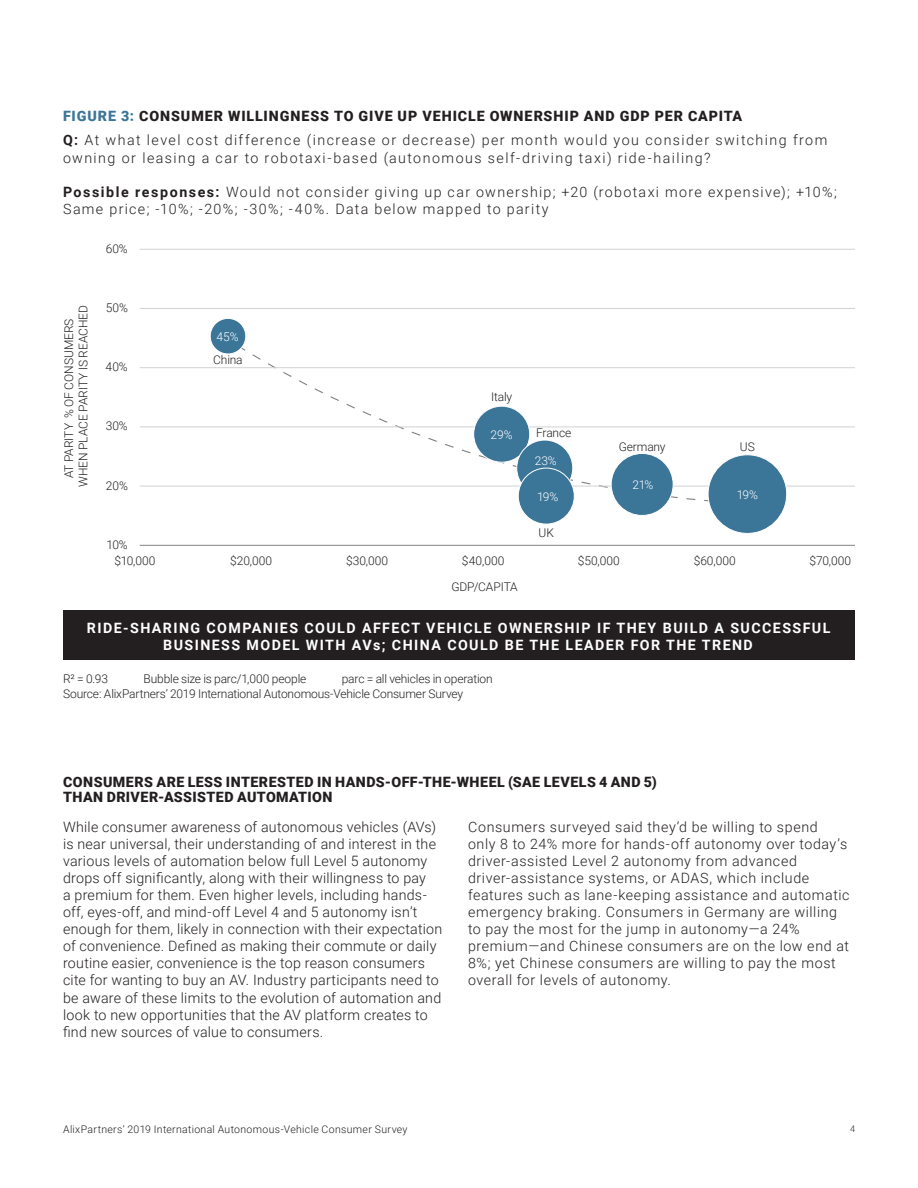
<style>
.page{position:relative;width:918px;height:1188px;background:#fff}
.page>*{position:absolute;margin:0;border:0;box-sizing:border-box;transform-origin:0 0}
.Body{font:300 14.25px/17.1px "Roboto";letter-spacing:.03em;color:#231f20}
.Body-2{font:300 14.25px/17.1px "Roboto";letter-spacing:.1em;color:#231f20}
.Body-3{font:300 14.25px/17.1px "Roboto";letter-spacing:.095em;color:#231f20}
.t1{font:700 14.25px/17.1px "Roboto";letter-spacing:.1em;color:#fff;text-align:center}
.Subheading_2{font:900 14.25px/14.2px "Roboto";letter-spacing:.04em;color:#231f20}
.Subheading_2-2{font:900 14.25px "Roboto";letter-spacing:.065em;color:#231f20}
.t2{font:300 12px/14.4px "Roboto";letter-spacing:-.01em;color:#231f20;text-align:center}
.t3{font:300 12px "Roboto";letter-spacing:-.02em;color:#fff}
.Body-4{font:300 10.5px "Roboto";letter-spacing:.03em;color:#231f20}
.t4{font:300 9px "Roboto";color:#231f20}
.s1{color:#3b7598}
.s2{font-weight:700}
</style>
<div class="page">
<svg style="left:251px;top:354px;width:450px;height:147px"></svg>
<hr style="left:140px;top:249px;width:715px;height:1px;background:#d1d2d4">
<hr style="left:140px;top:308px;width:715px;height:1px;background:#d1d2d4">
<hr style="left:140px;top:367px;width:715px;height:1px;background:#d1d2d4">
<hr style="left:140px;top:486px;width:715px;height:1px;background:#d1d2d4">
<hr style="left:140px;top:427px;width:715px;height:1px;background:#d1d2d4">
<hr style="left:140px;top:545px;width:715px;height:1px;background:#808285">
<div style="left:210px;top:318px;width:36px;height:36px;background:#3b7598;border-radius:50%"></div>
<div style="left:210px;top:318px;width:36px;height:36px;border:1px solid #fff;border-radius:50%"></div>
<div style="left:474px;top:406px;width:56px;height:56px;background:#3b7598;border-radius:50%"></div>
<div style="left:474px;top:406px;width:56px;height:56px;border:1px solid #fff;border-radius:50%"></div>
<div style="left:517px;top:440px;width:56px;height:56px;background:#3b7598;border-radius:50%"></div>
<div style="left:517px;top:440px;width:56px;height:56px;border:1px solid #fff;border-radius:50%"></div>
<div style="left:518px;top:468px;width:56px;height:56px;background:#3b7598;border-radius:50%"></div>
<div style="left:518px;top:468px;width:56px;height:56px;border:1px solid #fff;border-radius:50%"></div>
<div style="left:611px;top:453px;width:62px;height:62px;background:#3b7598;border-radius:50%"></div>
<div style="left:611px;top:453px;width:62px;height:63px;border:1px solid #fff;border-radius:50%"></div>
<div style="left:708px;top:455px;width:79px;height:78px;background:#3b7598;border-radius:50%"></div>
<div style="left:708px;top:455px;width:79px;height:79px;border:1px solid #fff;border-radius:50%"></div>
<div style="left:63px;top:610px;width:792px;height:50px;background:#231f20"></div>
<p class="Subheading_2-2" style="left:63px;top:106px;width:681px"><span class="s1">FIGURE 3:</span> CONSUMER WILLINGNESS TO GIVE UP VEHICLE OWNERSHIP AND GDP PER CAPITA</p>
<p class="Body-2" style="left:63px;top:131px;width:766px"><span class="s2">Q:</span> At what level cost difference (increase or decrease) per month would you consider switching from owning or leasing a car to robotaxi‑based (autonomous self‑driving taxi) ride‑hailing?</p>
<p class="Body-3" style="left:63px;top:183px;width:776px"><span class="s2">Possible responses:</span> Would not consider giving up car ownership; +20 (robotaxi more expensive); +10%;<br>Same price; ‑10%; ‑20%; ‑30%; ‑40%. Data below mapped to parity</p>
<p class="t2" style="left:106px;top:241px;width:24px">60%</p>
<p class="t2" style="left:61px;top:487px;width:183px;rotate:-90deg">AT PARITY % OF CONSUMERS<br>WHEN PLACE PARITY IS REACHED</p>
<p class="t2" style="left:106px;top:300px;width:24px">50%</p>
<p class="t2" style="left:106px;top:359px;width:24px">40%</p>
<p class="t2" style="left:106px;top:418px;width:24px">30%</p>
<p class="t2" style="left:106px;top:478px;width:23px">20%</p>
<p class="t2" style="left:106px;top:537px;width:23px">10%</p>
<p class="t2" style="left:114px;top:553px;width:43px">$10,000</p>
<p class="t3" style="left:217px;top:328px;width:24px">45%</p>
<p class="t2" style="left:213px;top:353px;width:31px">China</p>
<p class="t2" style="left:230px;top:553px;width:43px">$20,000</p>
<p class="t2" style="left:491px;top:389px;width:23px">Italy</p>
<p class="t3" style="left:491px;top:426px;width:24px">29%</p>
<p class="t2" style="left:536px;top:425px;width:37px">France</p>
<p class="t3" style="left:535px;top:452px;width:23px">23%</p>
<p class="t3" style="left:537px;top:488px;width:23px">19%</p>
<p class="t2" style="left:539px;top:525px;width:17px">UK</p>
<p class="t2" style="left:619px;top:439px;width:48px">Germany</p>
<p class="t2" style="left:740px;top:439px;width:16px">US</p>
<p class="t3" style="left:632px;top:476px;width:22px">21%</p>
<p class="t3" style="left:737px;top:487px;width:23px">19%</p>
<p class="t2" style="left:346px;top:553px;width:44px">$30,000</p>
<p class="t2" style="left:451px;top:547px;width:68px;line-height:25.8px">$40,000<br>GDP/CAPITA</p>
<p class="t2" style="left:578px;top:553px;width:44px">$50,000</p>
<p class="t2" style="left:694px;top:553px;width:44px">$60,000</p>
<p class="t2" style="left:810px;top:553px;width:43px">$70,000</p>
<p class="t1" style="left:87px;top:619px;width:745px">RIDE-SHARING COMPANIES COULD AFFECT VEHICLE OWNERSHIP IF THEY BUILD A SUCCESSFUL<br>BUSINESS MODEL WITH AVs; CHINA COULD BE THE LEADER FOR THE TREND</p>
<p class="t2" style="left:63px;top:671px;width:47px">R² = 0.93</p>
<p class="t2" style="left:342px;top:671px;width:152px">parc = all vehicles in operation</p>
<p class="t2" style="left:63px;top:671px;width:402px;line-height:14.9px;text-align:left;text-indent:81px">Bubble size is parc/1,000 people<br>Source: AlixPartners’ 2019 International Autonomous‑Vehicle Consumer Survey</p>
<p class="Subheading_2" style="left:63px;top:775px;width:595px">CONSUMERS ARE LESS INTERESTED IN HANDS-OFF-THE-WHEEL (SAE LEVELS 4 AND 5)<br>THAN DRIVER-ASSISTED AUTOMATION</p>
<p class="Body" style="left:63px;top:817px;width:381px">While consumer awareness of autonomous vehicles (AVs) is near universal, their understanding of and interest in the various levels of automation below full Level 5 autonomy drops off significantly, along with their willingness to pay<br>a premium for them. Even higher levels, including hands&shy;off, eyes-off, and mind-off Level 4 and 5 autonomy isn’t enough for them, likely in connection with their expectation of convenience. Defined as making their commute or daily routine easier, convenience is the top reason consumers cite for wanting to buy an AV. Industry participants need to be aware of these limits to the evolution of automation and look to new opportunities that the AV platform creates to find new sources of value to consumers.</p>
<p class="Body" style="left:468px;top:817px;width:383px">Consumers surveyed said they’d be willing to spend<br>only 8 to 24% more for hands-off autonomy over today’s driver-assisted Level 2 autonomy from advanced driver-assistance systems, or ADAS, which include features such as lane-keeping assistance and automatic emergency braking. Consumers in Germany are willing to pay the most for the jump in autonomy—a 24% premium—and Chinese consumers are on the low end at 8%; yet Chinese consumers are willing to pay the most overall for levels of autonomy.</p>
<p class="Body-4" style="left:63px;top:1122px;width:346px">AlixPartners’ 2019 International Autonomous‑Vehicle Consumer Survey</p>
<p class="t4" style="left:850px;top:1122px;width:6px">4</p>
</div>
